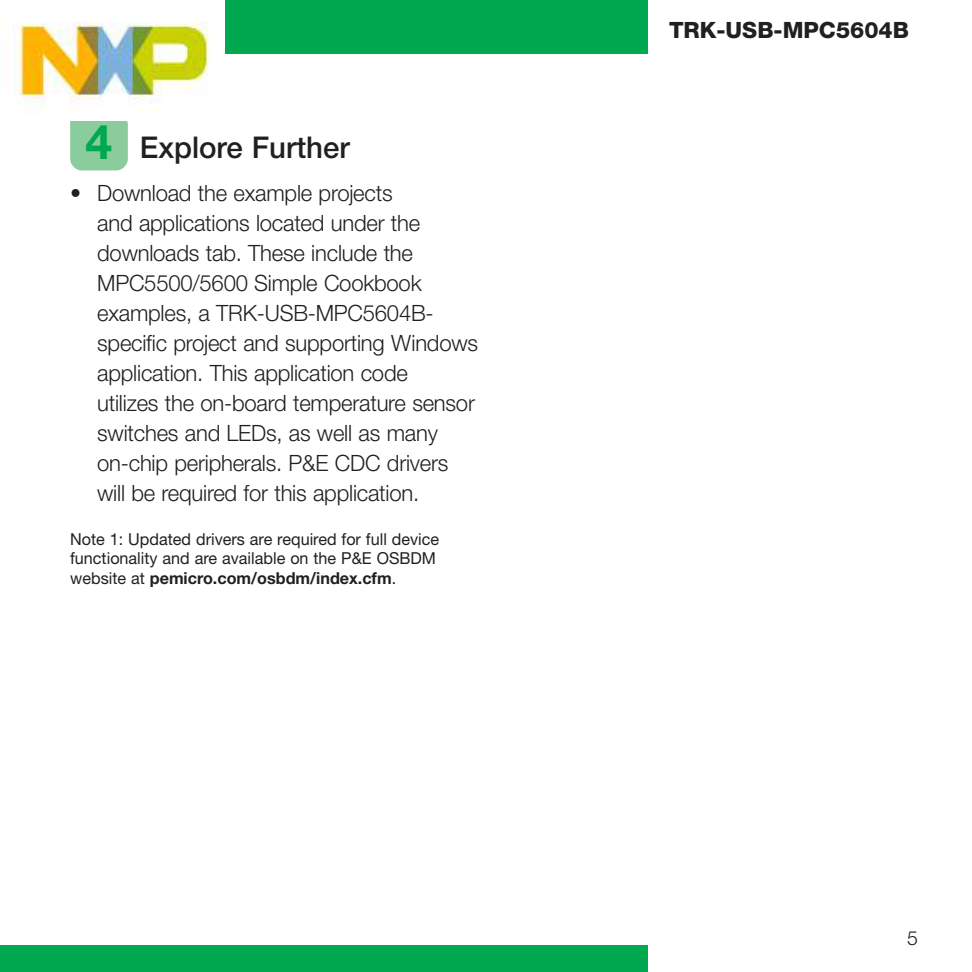
<style>
.page{position:relative;width:972px;height:972px;background:#fff}
.page>*{position:absolute;margin:0;border:0;box-sizing:border-box;transform-origin:0 0}
.t1{font:500 30px "Helvetica Neue LT Pro";color:#221f1f}
.t2{font:300 22.5px/30px "Helvetica Neue LT Pro";letter-spacing:-.01em;color:#221f1f}
.t3{font:800 22.5px "Helvetica Neue LT Pro";color:#221f1f}
.t4{font:300 19.5px "Helvetica Neue LT Pro";color:#221f1f}
.t5{font:16.5px/19.5px "Helvetica Neue LT Pro";color:#221f1f}
.s1{font-weight:700;font-size:48px;color:#00a84f}
.s2{font-weight:700}
</style>
<div class="page">
<div style="left:0;top:0;width:648px;height:54px;background:#00a84f"></div>
<div style="left:0;top:945px;width:648px;height:27px;background:#00a84f"></div>
<div style="left:70px;top:121px;width:58px;height:49px;background:#8acc9c"></div>
<img style="left:0;top:0;width:225px;height:115px">
<h1 class="t1" style="left:85px;top:136px;width:266px"><span class="s1">4</span> Explore Further</h1>
<p class="t2" style="left:97px;top:178px;width:382px;text-indent:-27px">• Download the example projects<br>and applications located under the downloads tab. These include the MPC5500/5600 Simple Cookbook examples, a TRK-USB-MPC5604B&shy;specific project and supporting Windows application. This application code<br>utilizes the on-board temperature sensor switches and LEDs, as well as many on-chip peripherals. P&amp;E CDC drivers will be required for this application.</p>
<p class="t5" style="left:70px;top:529px;width:370px">Note 1: Updated drivers are required for full device functionality and are available on the P&amp;E OSBDM website at <span class="s2">pemicro.com/osbdm/index.cfm</span>.</p>
<p class="t3" style="left:669px;top:17px;width:242px">TRK-USB-MPC5604B</p>
<p class="t4" style="left:907px;top:931px;width:12px">5</p>
</div>
